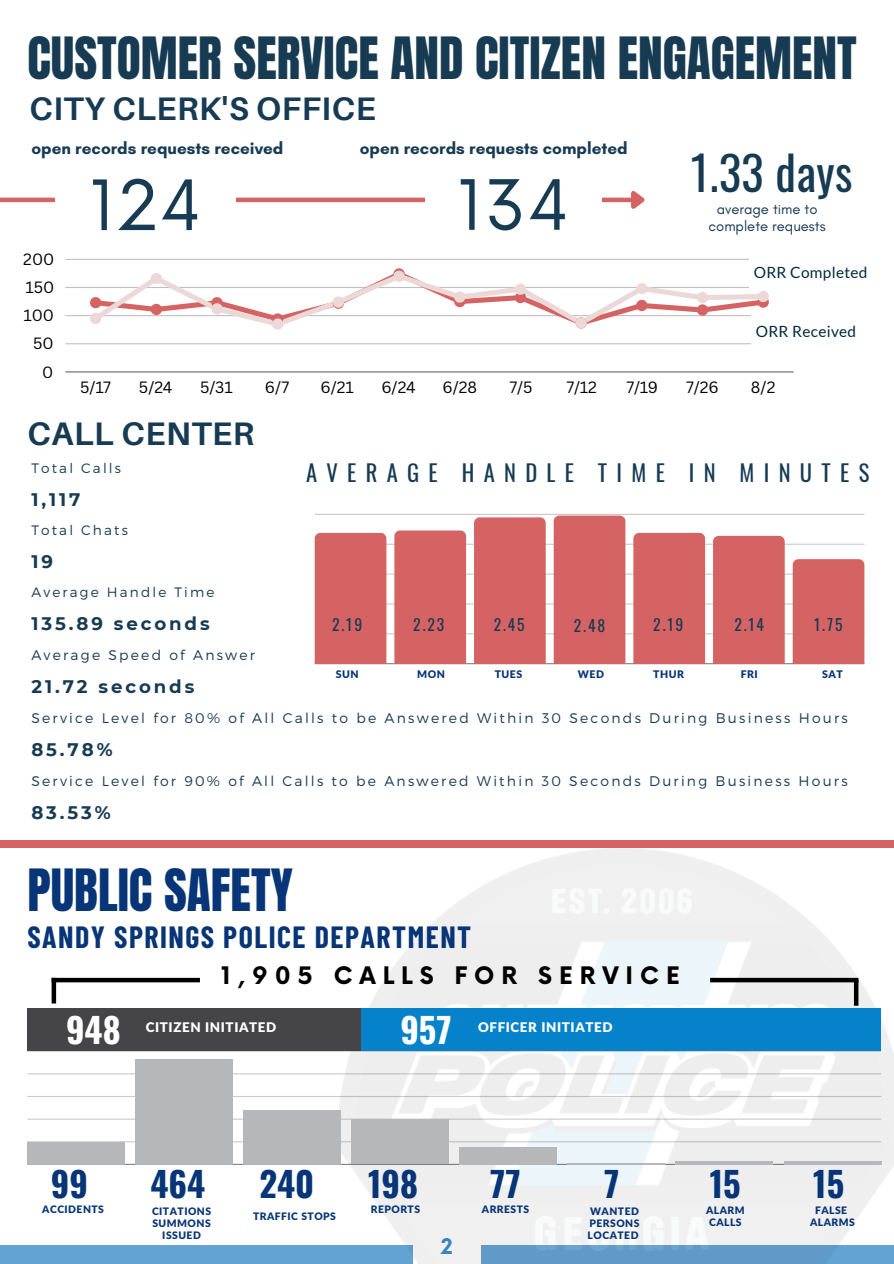
<style>
.page{position:relative;width:894px;height:1264px;background:#fff}
.page>*{position:absolute;margin:0;border:0;box-sizing:border-box;transform-origin:0 0}
.t1{font:67.5px "Now";letter-spacing:.02em;color:#173b53}
.t2{font:49.5px "Anton";color:#173b53}
.t3{font:49.5px "Anton";color:#073577}
.t4{font:46.35px "Oswald";letter-spacing:.01em;color:#173b53}
.t5{font:700 34.5px "Oswald";color:#073577}
.t6{font:700 34.5px "Oswald";color:#fff}
.t7{font:700 32.55px "Aileron";letter-spacing:.015em;color:#173b53}
.t8{font:700 30px "Barlow Condensed";letter-spacing:.05em;color:#073577}
.t9{font:700 23.55px "Now";letter-spacing:.295em;color:#000}
.t10{font:22.5px "Oswald";letter-spacing:.415em;color:#173b53}
.t11{font:700 21px "Now";color:#3a8ac4}
.t12{font:700 18.15px "Montserrat";letter-spacing:.16em;color:#173b53}
.t13{font:700 17.1px "Glacial Indifference";color:#173b53}
.t14{font:15.9px "Canva Sans";color:#000}
.t15{font:15.6px "Oswald";letter-spacing:.12em;color:#173b53}
.t16{font:15.45px "Lato";letter-spacing:.02em;color:#022a3d}
.t17{font:14.85px "Glacial Indifference";color:#173b53}
.t18{font:300 13.95px "Montserrat";letter-spacing:.16em;color:#173b53}
.t19{font:300 13.65px "Montserrat";letter-spacing:.16em;color:#173b53}
.t20{font:900 13.35px "Lato Latin";letter-spacing:.045em;color:#fff}
.t21{font:900 10.5px "Lato Latin";letter-spacing:.045em;color:#073577}
.t22{font:900 10.35px/12px "Lato Latin";letter-spacing:.045em;color:#073577;text-align:justify}
</style>
<div class="page">
<hr style="left:0;top:198px;width:632px;height:4px;background:#d66363">
<svg style="left:626px;top:191px;width:19px;height:18px"></svg>
<div style="left:56px;top:132px;width:180px;height:156px;background:#fff"></div>
<div style="left:425px;top:132px;width:176px;height:156px;background:#fff"></div>
<div style="left:0;top:840px;width:893px;height:8px;background:#d66363"></div>
<div style="left:0;top:1245px;width:893px;height:18px;background:#63a3d3"></div>
<img style="left:337px;top:848px;width:556px;height:415px">
<hr style="left:27px;top:1163px;width:853px;height:1px;background:#302d2e;opacity:.6">
<hr style="left:27px;top:1141px;width:853px;height:1px;background:#302d2e;opacity:.25">
<hr style="left:27px;top:1118px;width:853px;height:1px;background:#302d2e;opacity:.25">
<hr style="left:27px;top:1095px;width:853px;height:2px;background:#302d2e;opacity:.25">
<hr style="left:27px;top:1073px;width:853px;height:1px;background:#302d2e;opacity:.25">
<div style="left:27px;top:1141px;width:98px;height:23px;background:#b5b7b9"></div>
<div style="left:135px;top:1059px;width:98px;height:105px;background:#b5b7b9"></div>
<div style="left:243px;top:1110px;width:98px;height:54px;background:#b5b7b9"></div>
<div style="left:351px;top:1119px;width:98px;height:45px;background:#b5b7b9"></div>
<div style="left:459px;top:1146px;width:97px;height:18px;background:#b5b7b9"></div>
<hr style="left:567px;top:1162px;width:97px;height:2px;background:#b5b7b9">
<svg style="left:675px;top:1160px;width:97px;height:4px"></svg>
<svg style="left:783px;top:1160px;width:97px;height:4px"></svg>
<div style="left:27px;top:1008px;width:853px;height:43px;background:#0682ca"></div>
<div style="left:27px;top:1008px;width:333px;height:43px;background:#454547"></div>
<div style="left:853px;top:980px;width:5px;height:25px;background:#000"></div>
<hr style="left:52px;top:977px;width:4px;height:26px;background:#000">
<div style="left:52px;top:977px;width:148px;height:5px;background:#000"></div>
<div style="left:710px;top:977px;width:148px;height:5px;background:#000"></div>
<hr style="left:65px;top:371px;width:728px;height:1px;background:#9b9b9b">
<hr style="left:65px;top:343px;width:728px;height:1px;background:#ccc">
<hr style="left:65px;top:315px;width:728px;height:1px;background:#c4c4c4">
<hr style="left:65px;top:287px;width:728px;height:1px;background:#bfbfbf">
<hr style="left:65px;top:259px;width:728px;height:1px;background:#c5c5c5">
<svg style="left:89px;top:268px;width:679px;height:62px"></svg>
<div style="left:749px;top:255px;width:144px;height:34px;background:#fff"></div>
<div style="left:751px;top:313px;width:142px;height:35px;background:#fff"></div>
<hr style="left:314px;top:663px;width:550px;height:1px;background:#302d2e;opacity:.6">
<hr style="left:314px;top:633px;width:550px;height:1px;background:#302d2e;opacity:.25">
<hr style="left:314px;top:603px;width:550px;height:1px;background:#302d2e;opacity:.25">
<hr style="left:314px;top:573px;width:550px;height:1px;background:#302d2e;opacity:.25">
<hr style="left:314px;top:543px;width:550px;height:2px;background:#302d2e;opacity:.25">
<hr style="left:314px;top:514px;width:550px;height:1px;background:#cdcccd">
<div style="left:314px;top:533px;width:72px;height:130px;background:#d66363"></div>
<div style="left:394px;top:530px;width:72px;height:133px;background:#d66363"></div>
<div style="left:474px;top:517px;width:71px;height:146px;background:#d66363"></div>
<div style="left:553px;top:515px;width:72px;height:148px;background:#d66363"></div>
<div style="left:633px;top:533px;width:71px;height:130px;background:#d66363"></div>
<div style="left:712px;top:536px;width:72px;height:127px;background:#d66363"></div>
<div style="left:792px;top:559px;width:72px;height:104px;background:#d66363"></div>
<p class="t2" style="left:27px;top:23px;width:830px">CUSTOMER SERVICE AND CITIZEN ENGAGEMENT</p>
<p class="t7" style="left:30px;top:89px;width:347px">CITY CLERK'S OFFICE</p>
<p class="t13" style="left:31px;top:138px;width:253px">open records requests received</p>
<p class="t13" style="left:360px;top:138px;width:269px">open records requests completed</p>
<p class="t14" style="left:23px;top:248px;width:33px">200</p>
<p class="t14" style="left:25px;top:276px;width:31px">150</p>
<p class="t14" style="left:24px;top:304px;width:32px">100</p>
<p class="t14" style="left:33px;top:332px;width:22px">50</p>
<p class="t14" style="left:42px;top:360px;width:13px">0</p>
<h2 class="t1" style="left:90px;top:168px;width:113px">124</h2>
<h4 class="t1" style="left:457px;top:168px;width:113px">134</h4>
<p class="t4" style="left:690px;top:137px;width:163px">1.33 days</p>
<p class="t17" style="left:716px;top:200px;width:102px">average time to</p>
<p class="t17" style="left:708px;top:217px;width:119px">complete requests</p>
<p class="t16" style="left:753px;top:263px;width:115px">ORR Completed</p>
<p class="t16" style="left:755px;top:322px;width:102px">ORR Received</p>
<p class="t14" style="left:80px;top:376px;width:32px">5/17</p>
<p class="t14" style="left:139px;top:376px;width:35px">5/24</p>
<p class="t14" style="left:200px;top:376px;width:34px">5/31</p>
<p class="t14" style="left:265px;top:376px;width:26px">6/7</p>
<p class="t14" style="left:320px;top:376px;width:35px">6/21</p>
<p class="t14" style="left:381px;top:376px;width:36px">6/24</p>
<p class="t14" style="left:442px;top:376px;width:36px">6/28</p>
<p class="t14" style="left:509px;top:376px;width:25px">7/5</p>
<p class="t14" style="left:566px;top:376px;width:32px">7/12</p>
<p class="t14" style="left:626px;top:376px;width:33px">7/19</p>
<p class="t14" style="left:686px;top:376px;width:34px">7/26</p>
<p class="t14" style="left:750px;top:376px;width:26px">8/2</p>
<p class="t7" style="left:27px;top:414px;width:228px">CALL CENTER</p>
<h5 class="t19" style="left:31px;top:460px;width:91px">Total Calls</h5>
<h5 class="t12" style="left:31px;top:488px;width:50px">1,117</h5>
<p class="t19" style="left:31px;top:521px;width:98px">Total Chats</p>
<p class="t12" style="left:31px;top:550px;width:23px">19</p>
<p class="t19" style="left:31px;top:583px;width:185px">Average Handle Time</p>
<p class="t12" style="left:31px;top:612px;width:180px">135.89 seconds</p>
<p class="t18" style="left:31px;top:646px;width:225px">Average Speed of Answer</p>
<p class="t12" style="left:31px;top:675px;width:164px">21.72 seconds</p>
<p class="t18" style="left:31px;top:709px;width:817px">Service Level for 80% of All Calls to be Answered Within 30 Seconds During Business Hours</p>
<p class="t12" style="left:31px;top:738px;width:83px">85.78%</p>
<p class="t18" style="left:31px;top:772px;width:817px">Service Level for 90% of All Calls to be Answered Within 30 Seconds During Business Hours</p>
<p class="t12" style="left:31px;top:801px;width:81px">83.53%</p>
<p class="t10" style="left:306px;top:455px;width:564px">AVERAGE HANDLE TIME IN MINUTES</p>
<p class="t15" style="left:332px;top:612px;width:32px">2.19</p>
<h5 class="t15" style="left:413px;top:612px;width:32px">2.23</h5>
<h5 class="t15" style="left:493px;top:612px;width:33px">2.45</h5>
<p class="t15" style="left:573px;top:613px;width:33px">2.48</p>
<p class="t15" style="left:653px;top:612px;width:32px">2.19</p>
<p class="t15" style="left:734px;top:612px;width:31px">2.14</p>
<p class="t15" style="left:814px;top:612px;width:30px">1.75</p>
<p class="t21" style="left:335px;top:669px;width:24px">SUN</p>
<p class="t21" style="left:417px;top:669px;width:29px">MON</p>
<h2 class="t21" style="left:494px;top:669px;width:29px">TUES</h2>
<h6 class="t21" style="left:577px;top:669px;width:28px">WED</h6>
<p class="t21" style="left:653px;top:669px;width:32px">THUR</p>
<h5 class="t21" style="left:740px;top:669px;width:19px">FRI</h5>
<p class="t21" style="left:822px;top:669px;width:22px">SAT</p>
<p class="t3" style="left:27px;top:855px;width:267px">PUBLIC SAFETY</p>
<p class="t8" style="left:27px;top:917px;width:445px">SANDY SPRINGS POLICE DEPARTMENT</p>
<h1 class="t9" style="left:221px;top:962px;width:460px">1,905 CALLS FOR SERVICE</h1>
<p class="t6" style="left:66px;top:1002px;width:56px">948</p>
<p class="t20" style="left:146px;top:1021px;width:132px">CITIZEN INITIATED</p>
<p class="t6" style="left:400px;top:1002px;width:53px">957</p>
<h3 class="t20" style="left:478px;top:1021px;width:136px">OFFICER INITIATED</h3>
<p class="t5" style="left:51px;top:1156px;width:39px">99</p>
<p class="t5" style="left:150px;top:1156px;width:56px">464</p>
<p class="t5" style="left:259px;top:1156px;width:56px">240</p>
<p class="t5" style="left:368px;top:1156px;width:52px">198</p>
<p class="t5" style="left:490px;top:1156px;width:32px">77</p>
<p class="t5" style="left:604px;top:1156px;width:17px">7</p>
<p class="t5" style="left:709px;top:1156px;width:33px">15</p>
<p class="t5" style="left:813px;top:1156px;width:33px">15</p>
<p class="t22" style="left:42px;top:1203px;width:63px">ACCIDENTS</p>
<p class="t22" style="left:814px;top:1204px;width:34px">FALSE</p>
<p class="t22" style="left:809px;top:1216px;width:46px">ALARMS</p>
<p class="t22" style="left:370px;top:1203px;width:51px">REPORTS</p>
<p class="t22" style="left:481px;top:1203px;width:49px">ARRESTS</p>
<p class="t22" style="left:705px;top:1204px;width:40px">ALARM</p>
<h4 class="t22" style="left:709px;top:1216px;width:34px">CALLS</h4>
<p class="t22" style="left:152px;top:1205px;width:61px">CITATIONS</p>
<p class="t22" style="left:152px;top:1217px;width:60px">SUMMONS</p>
<p class="t22" style="left:162px;top:1229px;width:40px">ISSUED</p>
<p class="t22" style="left:253px;top:1210px;width:84px">TRAFFIC STOPS</p>
<p class="t22" style="left:587px;top:1205px;width:53px">WANTED PERSONS LOCATED</p>
<h1 class="t11" style="left:440px;top:1234px;width:14px">2</h1>
</div>
